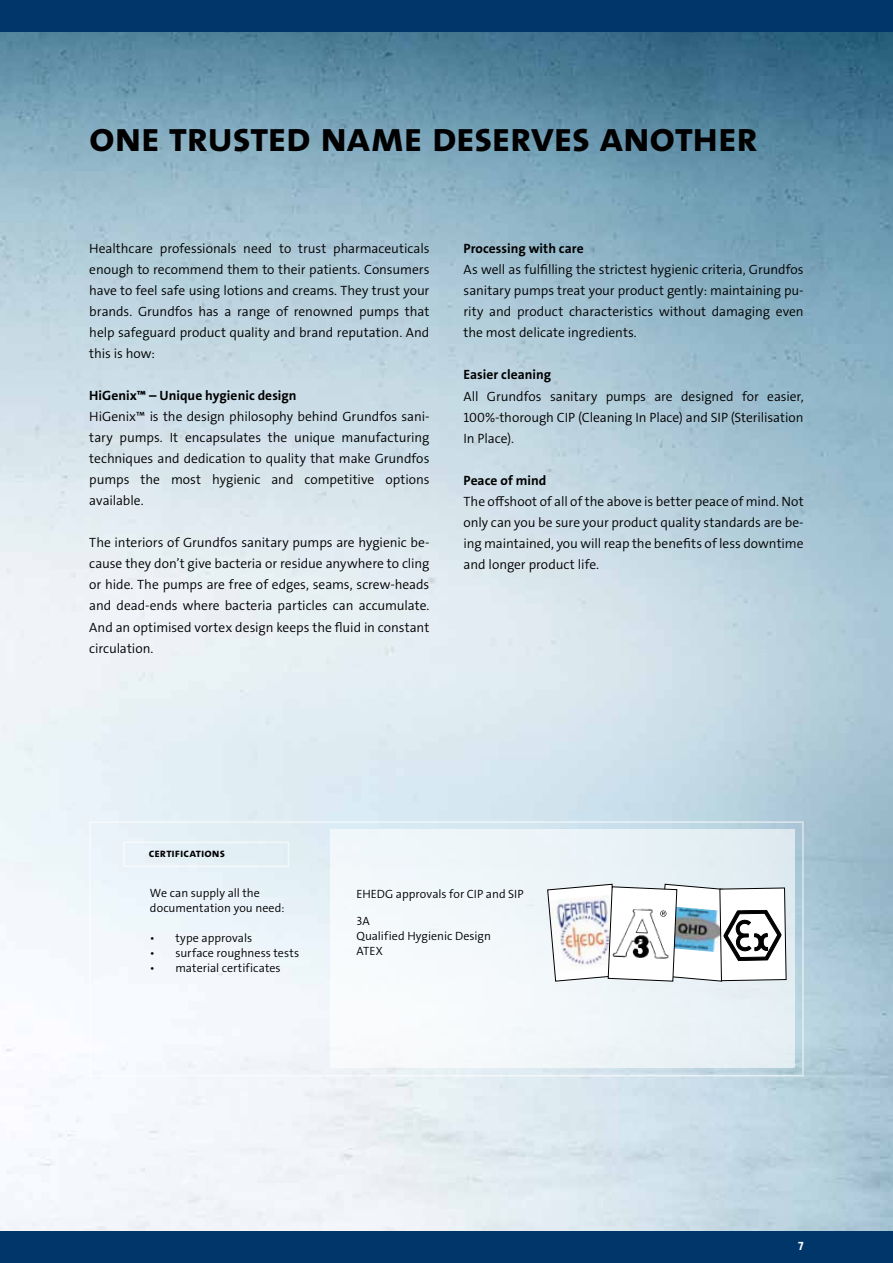
<style>
.page{position:relative;width:893px;height:1263px;background:#fff}
.page>*{position:absolute;margin:0;border:0;box-sizing:border-box;transform-origin:0 0}
.t1{font:42px "Grundfos The Sans OT 7 B";letter-spacing:-.02em;color:#000}
.t2{font:15px "Grundfos The Sans OT 7 B";color:#fff}
.t3{font:13.5px/21px "Grundfos The Sans OT 4 SL";letter-spacing:-.005em;color:#000;text-align:justify}
.t4{font:13.5px "Grundfos The Sans OT 7 B";color:#000}
.t5{font:12px/15px "Grundfos The Sans OT 4 SL";color:#000}
.t6{font:12px "Grundfos The Sans OT 7 B";color:#000}
.s1{font-size:12px}
</style>
<div class="page">
<img style="left:0;top:32px;width:893px;height:1199px">
<div style="left:0;top:0;width:893px;height:32px;background:#00366a"></div>
<div style="left:0;top:1231px;width:893px;height:32px;background:#00366a"></div>
<div style="left:89px;top:821px;width:715px;height:255px;border:2px solid #fff"></div>
<div style="left:330px;top:830px;width:465px;height:238px;background:linear-gradient(to right,#f9fcfe,#e3eef3)"></div>
<svg style="left:547px;top:884px;width:239px;height:97px"></svg>
<div style="left:123px;top:842px;width:166px;height:25px;border:2px solid #fff"></div>
<h1 class="t1" style="left:89px;top:110px;width:670px">one trusted name deserves another</h1>
<p class="t3" style="left:89px;top:238px;width:342px">Healthcare professionals need to trust pharmaceuticals enough to recommend them to their patients. Consumers have to feel safe using lotions and creams. They trust your brands. Grundfos has a range of renowned pumps that help safeguard product quality and brand reputation. And this is how:</p>
<p class="t4" style="left:89px;top:387px;width:209px">HiGenix™ – Unique hygienic design</p>
<p class="t3" style="left:89px;top:406px;width:342px">HiGenix™ is the design philosophy behind Grundfos sani&shy;tary pumps. It encapsulates the unique manufacturing techniques and dedication to quality that make Grundfos pumps the most hygienic and competitive options available.</p>
<p class="t3" style="left:89px;top:532px;width:342px">The interiors of Grundfos sanitary pumps are hygienic be&shy;cause they don’t give bacteria or residue anywhere to cling or hide. The pumps are free of edges, seams, screw-heads and dead-ends where bacteria particles can accumulate.<br>And an optimised vortex design keeps the fluid in constant circulation.</p>
<p class="t4" style="left:463px;top:240px;width:122px">Processing with care</p>
<p class="t3" style="left:463px;top:259px;width:342px">As well as fulfilling the strictest hygienic criteria, Grundfos sanitary pumps treat your product gently: maintaining pu&shy;rity and product characteristics without damaging even the most delicate ingredients.</p>
<p class="t4" style="left:463px;top:366px;width:89px">Easier cleaning</p>
<p class="t3" style="left:463px;top:386px;width:342px">All Grundfos sanitary pumps are designed for easier, 100%-thorough CIP (Cleaning In Place) and SIP (Sterilisation In Place).</p>
<p class="t4" style="left:463px;top:471px;width:84px">Peace of mind</p>
<p class="t3" style="left:463px;top:491px;width:342px">The offshoot of all of the above is better peace of mind. N ot only can you be sure your product quality standards are be&shy;ing maintained, you will reap the benefits of less downtime and longer product life.</p>
<p class="t6" style="left:149px;top:846px;width:78px">certifications</p>
<p class="t5" style="left:150px;top:886px;width:136px">We can supply all the documentation you need:</p>
<p class="t5" style="left:150px;top:931px;width:104px">• type approvals</p>
<p class="t5" style="left:150px;top:946px;width:151px">• surface roughness tests</p>
<p class="t5" style="left:150px;top:961px;width:132px">• material certificates</p>
<p class="t5" style="left:356px;top:886px;width:169px">EHEDG approvals for CIP and SIP</p>
<p class="t5" style="left:356px;top:913px;width:136px">3A<br>Qualified Hygienic Design<br>ATEX</p>
<p class="t2" style="left:797px;top:1235px;width:8px">7<span class="s1">7</span></p>
</div>
